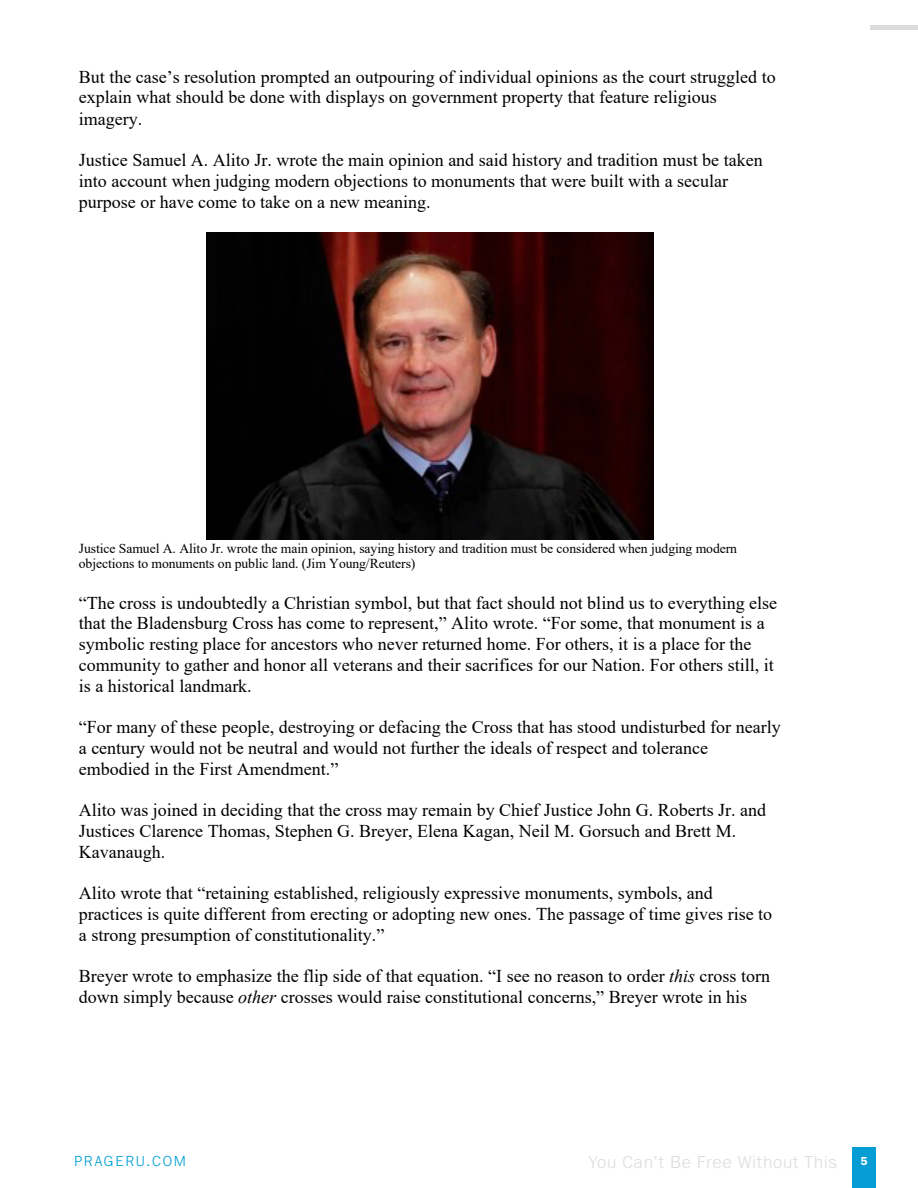
<style>
.page{position:relative;width:918px;height:1188px;background:#fff}
.page>*{position:absolute;margin:0;border:0;box-sizing:border-box;transform-origin:0 0}
.t1{font:18px/20.9px "Times New Roman";color:#000}
.t2{font:300 18px "Franklin Gothic URW";letter-spacing:.04em;color:#ddddde}
.t3{font:300 15px "Franklin Gothic URW";letter-spacing:.12em;color:#009ed5}
.t4{font:13.65px/15.5px "Times New Roman";letter-spacing:-.005em;color:#000}
.t5{font:12px "Franklin Gothic URW Dem";color:#fff}
.s1{font-style:italic}
</style>
<div class="page">
<hr style="left:870px;top:26px;width:48px;height:4px;background:#ddddde">
<div style="left:852px;top:1148px;width:24px;height:40px;background:#059dd4"></div>
<img style="left:206px;top:233px;width:447px;height:307px">
<p class="t1" style="left:79px;top:66px;width:698px">But the case’s resolution prompted an outpouring of individual opinions as the court struggled to explain what should be done with displays on government property that feature religious imagery.</p>
<p class="t1" style="left:79px;top:149px;width:685px">Justice Samuel A. Alito Jr. wrote the main opinion and said history and tradition must be taken into account when judging modern objections to monuments that were built with a secular purpose or have come to take on a new meaning.</p>
<p class="t4" style="left:79px;top:540px;width:660px">Justice Samuel A. Alito Jr. wrote the main opinion, saying history and tradition must be considered when judging modern objections to monuments on public land. (Jim Young/Reuters)</p>
<p class="t1" style="left:79px;top:592px;width:700px">“The cross is undoubtedly a Christian symbol, but that fact should not blind us to everything else that the Bladensburg Cross has come to represent,” Alito wrote. “For some, that monument is a symbolic resting place for ancestors who never returned home. For others, it is a place for the community to gather and honor all veterans and their sacrifices for our Nation. For others still, it is a historical landmark.</p>
<p class="t1" style="left:79px;top:716px;width:703px">“For many of these people, destroying or defacing the Cross that has stood undisturbed for nearly a century would not be neutral and would not further the ideals of respect and tolerance embodied in the First Amendment.”</p>
<p class="t1" style="left:79px;top:799px;width:689px">Alito was joined in deciding that the cross may remain by Chief Justice John G. Roberts Jr. and<br>Justices Clarence Thomas, Stephen G. Breyer, Elena Kagan, Neil M. Gorsuch and Brett M.<br>Kavanaugh.</p>
<p class="t1" style="left:79px;top:882px;width:695px">Alito wrote that “retaining established, religiously expressive monuments, symbols, and practices is quite different from erecting or adopting new ones. The passage of time gives rise to a strong presumption of constitutionality.”</p>
<p class="t1" style="left:79px;top:966px;width:693px">Breyer wrote to emphasize the flip side of that equation. “I see no reason to order <span class="s1">this</span> cross torn down simply because <span class="s1">other</span> crosses would raise constitutional concerns,” Breyer wrote in his</p>
<p class="t3" style="left:74px;top:1151px;width:113px">PRAGERU.COM</p>
<p class="t2" style="left:589px;top:1150px;width:250px">You Can’t Be Free Without This</p>
<p class="t5" style="left:860px;top:1153px;width:9px">5</p>
</div>
